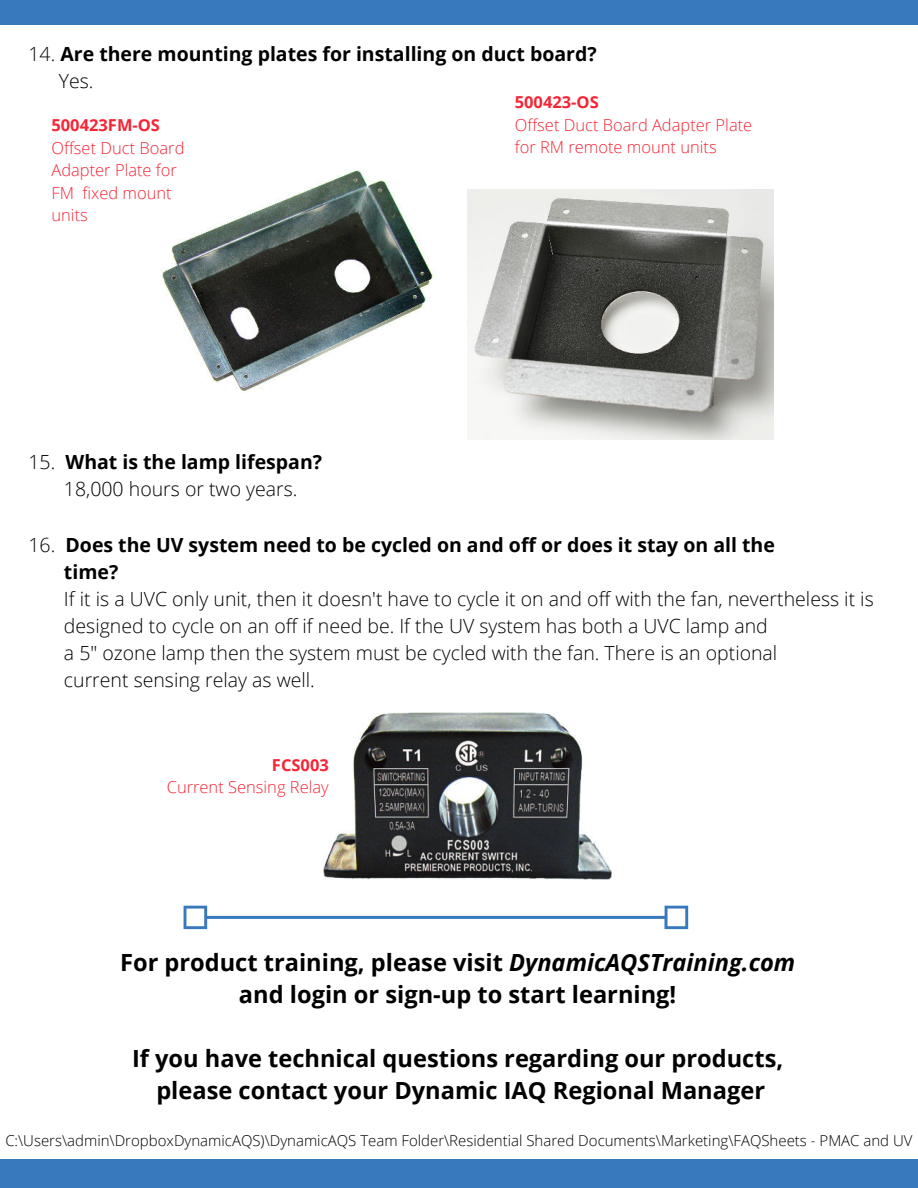
<style>
.page{position:relative;width:918px;height:1188px;background:#fff}
.page>*{position:absolute;margin:0;border:0;box-sizing:border-box;transform-origin:0 0}
.t1{font:700 23.7px/32.1px "Open Sans";color:#000;text-align:center}
.t2{font:300 19.5px/27px "Open Sans";color:#000}
.t3{font:700 19.5px/27px "Open Sans";color:#000}
.t4{font:300 16.5px/22.5px "Open Sans";color:#f52535}
.t5{font:700 16.5px "Open Sans";color:#f52535}
.t6{font:300 15px "Open Sans";color:#000}
.s1{font-weight:300}
.s2{font-weight:700}
.s3{font-style:italic}
</style>
<div class="page">
<img style="left:324px;top:712px;width:288px;height:168px">
<div style="left:0;top:0;width:918px;height:24px;background:#3879bd"></div>
<div style="left:0;top:1159px;width:918px;height:29px;background:#3879bd"></div>
<img style="left:160px;top:170px;width:275px;height:221px">
<img style="left:467px;top:190px;width:306px;height:249px">
<svg style="left:184px;top:906px;width:504px;height:23px"></svg>
<p class="t3" style="left:59px;top:40px;width:539px;text-indent:-30px"><span class="s1">14.</span> Are there mounting plates for installing on duct board?<br><span class="s1">Yes.</span></p>
<p class="t5" style="left:51px;top:114px;width:110px">500423FM-OS</p>
<p class="t4" style="left:51px;top:136px;width:134px">Offset Duct Board<br>Adapter Plate for<br>FM fixed mount units</p>
<p class="t2" style="left:29px;top:448px;width:295px;text-align:center">15. <span class="s2">What is the lamp lifespan?<br></span>18,000 hours or two years.</p>
<p class="t5" style="left:515px;top:91px;width:85px">500423-OS</p>
<p class="t4" style="left:515px;top:113px;width:239px">Offset Duct Board Adapter Plate for RM remote mount units</p>
<p class="t3" style="left:64px;top:531px;width:712px;text-indent:-35px"><span class="s1">16.</span> Does the UV system need to be cycled on and off or does it stay on all the time?</p>
<p class="t2" style="left:64px;top:585px;width:811px">If it is a UVC only unit, then it doesn't have to cycle it on and off with the fan, nevertheless it is designed to cycle on an off if need be. If the UV system has both a UVC lamp and<br>a 5" ozone lamp then the system must be cycled with the fan. There is an optional<br>current sensing relay as well.</p>
<p class="t5" style="left:272px;top:753px;width:58px">FCS003</p>
<p class="t4" style="left:167px;top:776px;width:164px">Current Sensing Relay</p>
<p class="t1" style="left:120px;top:946px;width:677px">For product training, please visit <span class="s3">DynamicAQSTraining.com </span>and login or sign-up to start learning!</p>
<p class="t1" style="left:132px;top:1042px;width:653px">If you have technical questions regarding our products, please contact your Dynamic IAQ Regional Manager</p>
<p class="t6" style="left:5px;top:1130px;width:909px">C:\Users\admin\DropboxDynamicAQS)\DynamicAQS Team Folder\Residential Shared Documents\Marketing\FAQSheets - PMAC and UV</p>
</div>
